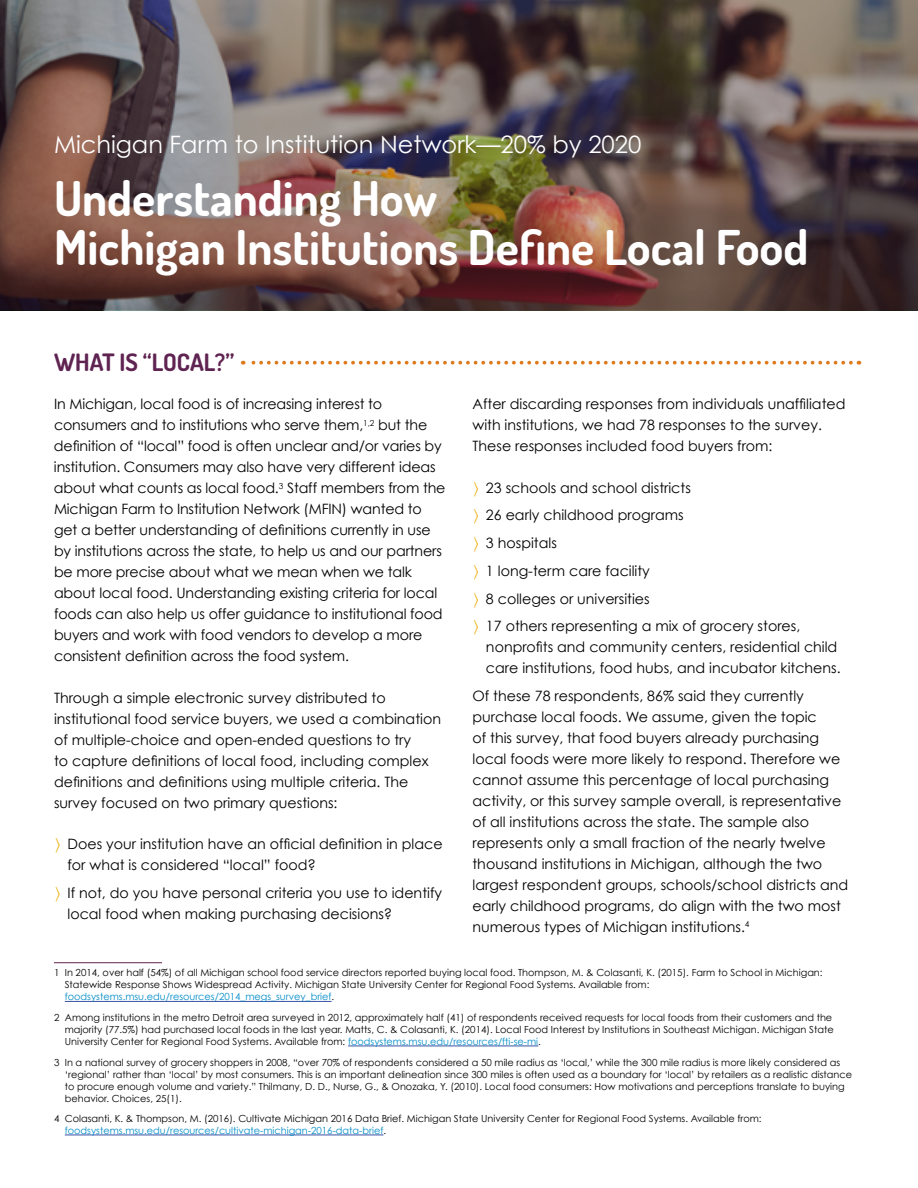
<style>
.page{position:relative;width:918px;height:1188px;background:#fff}
.page>*{position:absolute;margin:0;border:0;box-sizing:border-box;transform-origin:0 0}
.t1{font:700 48px/49.5px "Dosis";color:#fff}
.t2{font:24px "Century Gothic";color:#fff}
.t3{font:700 24px "Dosis";color:#5f2351}
.t4{font:14.25px/21px "Century Gothic";color:#000}
.t5{font:9.75px/12px "Century Gothic";color:#000}
.s1{color:#008cc8}
</style>
<div class="page">
<img style="left:0;top:0;width:918px;height:310px">
<hr style="left:54px;top:962px;width:108px;height:1px;background:#5f2351">
<hr style="left:65px;top:1001px;width:267px;height:1px;background:#3953a4">
<hr style="left:348px;top:1046px;width:190px;height:1px;background:#3953a4">
<hr style="left:65px;top:1135px;width:318px;height:1px;background:#3953a4">
<svg style="left:243px;top:361px;width:608px;height:4px"></svg>
<h2 class="t2" style="left:54px;top:130px;width:589px">Michigan Farm to Institution Network—20% by 2020</h2>
<h1 class="t1" style="left:54px;top:173px;width:756px">Understanding How<br>Michigan Institutions Define Local Food</h1>
<h2 class="t3" style="left:54px;top:347px;width:182px">WHAT IS “LOCAL?”</h2>
<p class="t4" style="left:54px;top:394px;width:393px">In Michigan, local food is of increasing interest to consumers and to institutions who serve them,<sup>1,2</sup> but the definition of “local” food is often unclear and/or varies by institution. Consumers may also have very different ideas about what counts as local food.<sup>3</sup> Staff members from the Michigan Farm to Institution Network (MFIN) wanted to get a better understanding of definitions currently in use by institutions across the state, to help us and our partners be more precise about what we mean when we talk about local food. Understanding existing criteria for local foods can also help us offer guidance to institutional food buyers and work with food vendors to develop a more consistent definition across the food system.</p>
<p class="t4" style="left:54px;top:687px;width:389px">Through a simple electronic survey distributed to institutional food service buyers, we used a combination of multiple-choice and open-ended questions to try<br>to capture definitions of local food, including complex definitions and definitions using multiple criteria. The survey focused on two primary questions:</p>
<p class="t4" style="left:67px;top:833px;width:377px">Does your institution have an official definition in place for what is considered “local” food?</p>
<p class="t4" style="left:67px;top:882px;width:376px">If not, do you have personal criteria you use to identify local food when making purchasing decisions?</p>
<p class="t4" style="left:472px;top:394px;width:375px">After discarding responses from individuals unaffiliated with institutions, we had 78 responses to the survey.<br>These responses included food buyers from:</p>
<p class="t4" style="left:486px;top:473px;width:316px;line-height:27.8px">23 schools and school districts<br>26 early childhood programs<br>3 hospitals<br>1 long-term care facility<br>8 colleges or universities<br>17 others representing a mix of grocery stores,</p>
<p class="t4" style="left:486px;top:637px;width:356px">nonprofits and community centers, residential child care institutions, food hubs, and incubator kitchens.</p>
<p class="t4" style="left:472px;top:685px;width:377px">Of these 78 respondents, 86% said they currently purchase local foods. We assume, given the topic<br>of this survey, that food buyers already purchasing local foods were more likely to respond. Therefore we cannot assume this percentage of local purchasing activity, or this survey sample overall, is representative of all institutions across the state. The sample also represents only a small fraction of the nearly twelve thousand institutions in Michigan, although the two largest respondent groups, schools/school districts and early childhood programs, do align with the two most numerous types of Michigan institutions.<sup>4</sup></p>
<p class="t5" style="left:65px;top:967px;width:759px;text-indent:-11px">1 In 2014, over half (54%) of all Michigan school food service directors reported buying local food. Thompson, M. &amp; Colasanti, K. (2015). Farm to School in Michigan:<br>Statewide Response Shows Widespread Activity. Michigan State University Center for Regional Food Systems. Available from: <span class="s1">foodsystems.msu.edu/resources/2014_megs_survey_brief</span>.</p>
<p class="t5" style="left:65px;top:1011px;width:770px;text-indent:-11px">2 Among institutions in the metro Detroit area surveyed in 2012, approximately half (41) of respondents received requests for local foods from their customers and the majority (77.5%) had purchased local foods in the last year. Matts, C. &amp; Colasanti, K. (2014). Local Food Interest by Institutions in Southeast Michigan. Michigan State<br>University Center for Regional Food Systems. Available from: <span class="s1">foodsystems.msu.edu/resources/fti-se-mi</span>.</p>
<p class="t5" style="left:65px;top:1056px;width:789px;text-indent:-11px">3 In a national survey of grocery shoppers in 2008, “over 70% of respondents considered a 50 mile radius as ‘local,’ while the 300 mile radius is more likely considered as ‘regional’ rather than ‘local’ by most consumers. This is an important delineation since 300 miles is often used as a boundary for ‘local’ by retailers as a realistic distance to procure enough volume and variety.” Thilmany, D. D., Nurse, G., &amp; Onozaka, Y. (2010). Local food consumers: How motivations and perceptions translate to buying behavior. Choices, 25(1).</p>
<p class="t5" style="left:65px;top:1112px;width:698px;text-indent:-11px">4 Colasanti, K. &amp; Thompson, M. (2016). Cultivate Michigan 2016 Data Brief. Michigan State University Center for Regional Food Systems. Available from: <span class="s1">foodsystems.msu.edu/resources/cultivate-michigan-2016-data-brief</span>.</p>
</div>
